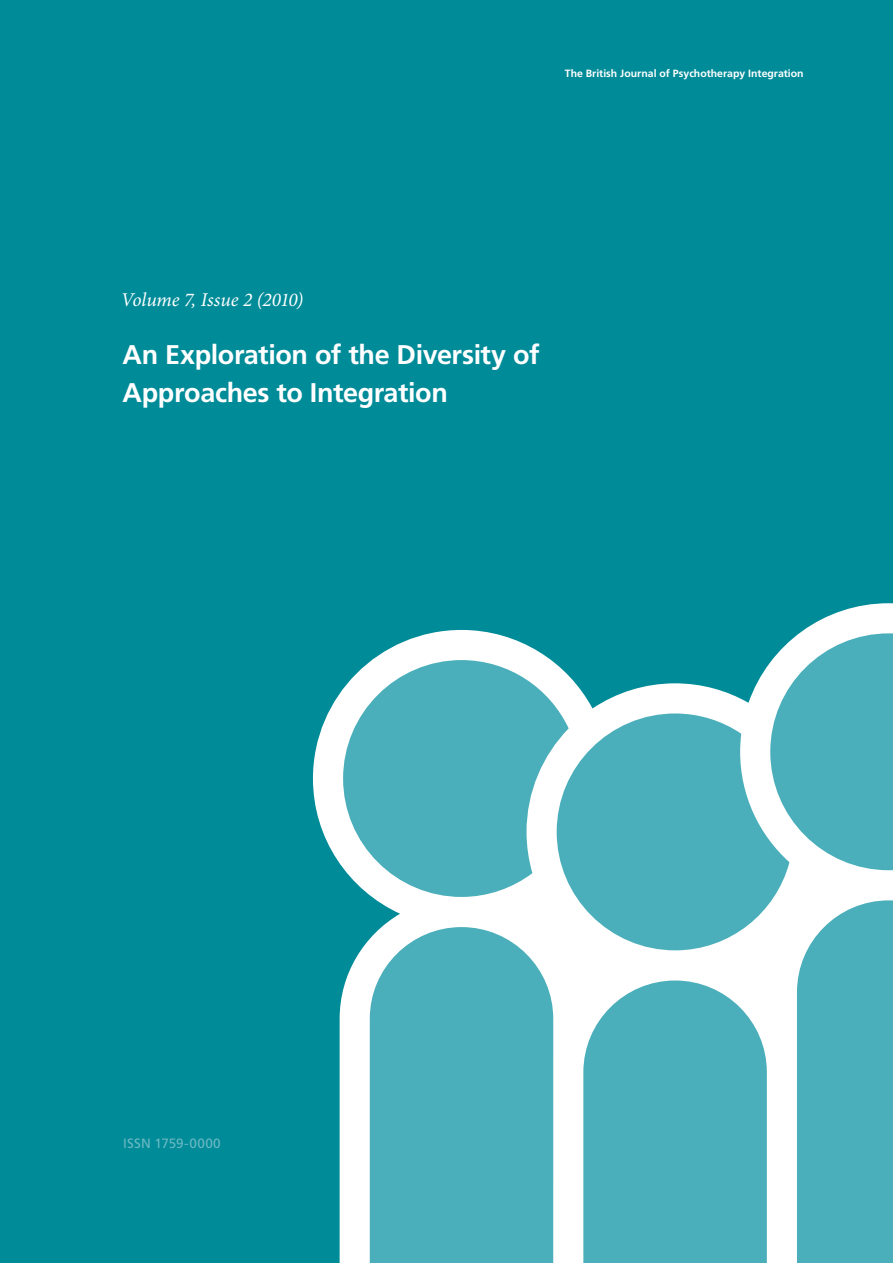
<style>
.page{position:relative;width:893px;height:1263px;background:#008b98}
.page>*{position:absolute;margin:0;border:0;box-sizing:border-box;transform-origin:0 0}
.t1{font:700 27px/38.2px "Frutiger LT Std";letter-spacing:-.015em;color:#fff}
.t2{font:italic 19.5px "Minion Pro";letter-spacing:-.005em;color:#fff}
.t3{font:13.5px "Frutiger LT Std";letter-spacing:.01em;color:#6ab9c3}
.t4{font:700 10.5px "Frutiger LT Std";color:#fff}
</style>
<div class="page">
<svg style="left:313px;top:603px;width:580px;height:660px;fill:#fff"></svg>
<div style="left:370px;top:927px;width:183px;height:336px;background:#4aafba"></div>
<svg style="left:343px;top:660px;width:226px;height:237px;background:#70c0c8"></svg>
<svg style="left:557px;top:713px;width:232px;height:237px;background:#72c1c9"></svg>
<svg style="left:583px;top:980px;width:184px;height:283px;background:#57b4bf"></svg>
<svg style="left:770px;top:633px;width:123px;height:237px;background:#6abdc6"></svg>
<div style="left:797px;top:900px;width:96px;height:363px;background:#4aafba"></div>
<p class="t4" style="left:565px;top:67px;width:240px">The British Journal of Psychotherapy Integration</p>
<p class="t2" style="left:121px;top:287px;width:184px">Volume 7, Issue 2 (2010)</p>
<p class="t1" style="left:123px;top:335px;width:419px">An Exploration of the Diversity of<br>Approaches to Integration</p>
<p class="t3" style="left:123px;top:1135px;width:99px">ISSN 1759-0000</p>
</div>
